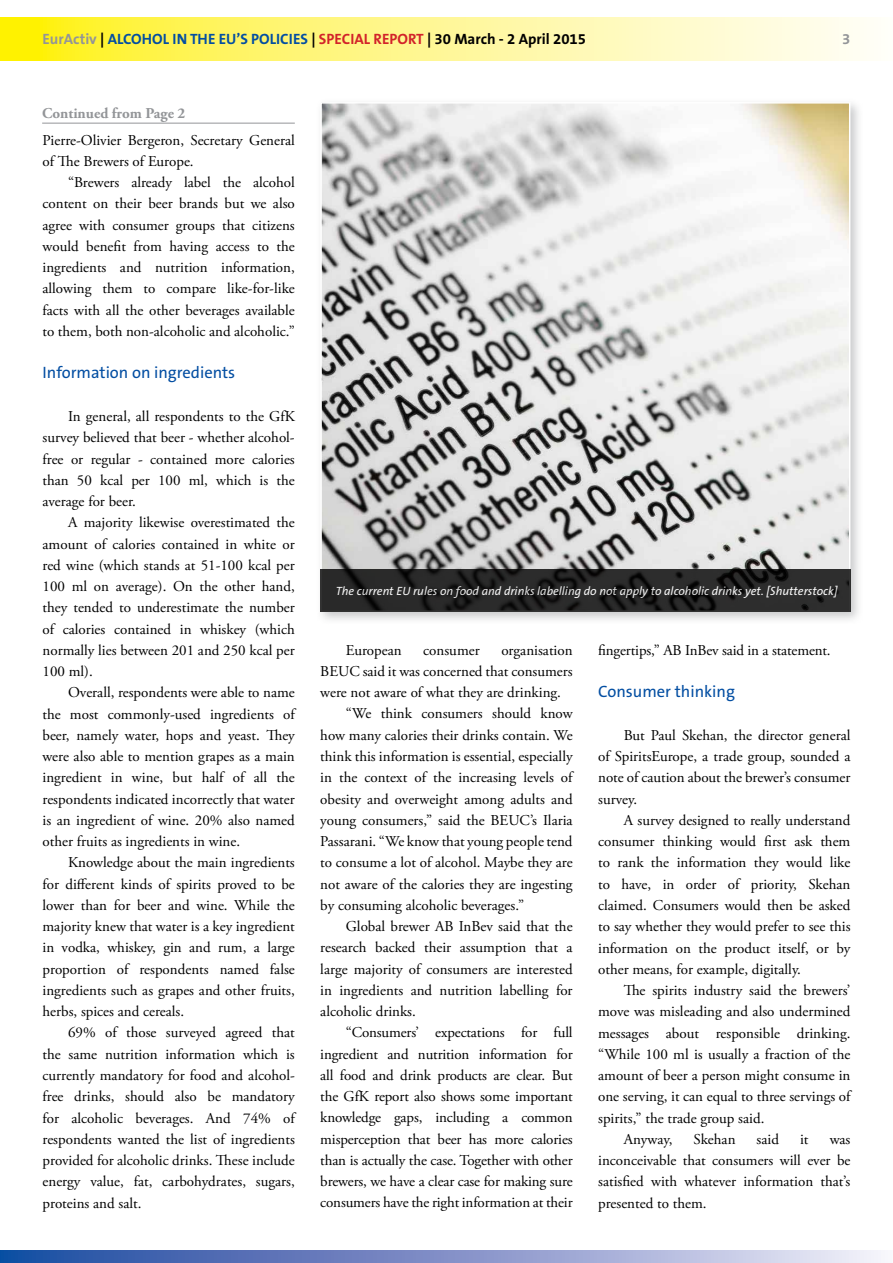
<style>
.page{position:relative;width:893px;height:1263px;background:#fff}
.page>*{position:absolute;margin:0;border:0;box-sizing:border-box;transform-origin:0 0}
.t1{font:16.5px "The Sans B5 Plain";color:#034ea2}
.t2{font:15px/21.3px "Adobe Garamond Pro";color:#000;text-align:justify}
.t3{font:700 15px "The Sans B7";color:#034ea2}
.t4{font:700 15px "Adobe Garamond Pro";color:#939598}
.t5{font:700 15px "The Sans B7";color:#939598}
.t6{font:italic 12px "The Sans B5 Plain";color:#fff}
.s1{color:#939598}
.s2{color:#000}
.s3{color:#d2232a}
</style>
<div class="page">
<svg style="left:0;top:18px;width:867px;height:42px;background:#fff78d"></svg>
<svg style="left:0;top:1250px;width:881px;height:13px;background:#8295c9"></svg>
<hr style="left:42px;top:123px;width:253px;height:1px;background:#939598">
<div style="left:316px;top:97px;width:548px;height:528px;background:#939598;opacity:.5"></div>
<img style="left:323px;top:105px;width:524px;height:464px">
<svg style="left:320px;top:569px;width:530px;height:43px;background:#242424"></svg>
<p class="t3" style="left:43px;top:31px;width:545px"><span class="s1">EurActiv</span> <span class="s2">|</span> ALCOHOL IN THE EU’S POLICIES <span class="s2">|</span> <span class="s3">SPECIAL REPORT</span> <span class="s2">| 30 March - 2 April 2015</span></p>
<p class="t5" style="left:842px;top:31px;width:10px">3</p>
<p class="t4" style="left:42px;top:105px;width:145px">Continued from Page 2</p>
<p class="t2" style="left:43px;top:130px;width:254px">Pierre-Olivier Bergeron, Secretary General of The Brewers of Europe.</p>
<p class="t2" style="left:43px;top:172px;width:254px;text-indent:26px">“Brewers already label the alcohol content on their beer brands but we also agree with consumer groups that citizens would benefit from having access to the ingredients and nutrition information, allowing them to compare like-for-like facts with all the other beverages available to them, both non-alcoholic and alcoholic.”</p>
<p class="t1" style="left:43px;top:364px;width:194px">Information on ingredients</p>
<p class="t2" style="left:43px;top:406px;width:254px;text-indent:26px">In general, all respondents to the GfK survey believed that beer - whether alcohol&shy;free or regular - contained more calories than 50 kcal per 100 ml, which is the average for beer.</p>
<p class="t2" style="left:43px;top:512px;width:254px;text-indent:26px">A majority likewise overestimated the amount of calories contained in white or red wine (which stands at 51-100 kcal per 100 ml on average). On the other hand, they tended to underestimate the number of calories contained in whiskey (which normally lies between 201 and 250 kcal per 100 ml).</p>
<p class="t2" style="left:43px;top:682px;width:254px;text-indent:26px">Overall, respondents were able to name the most commonly-used ingredients of beer, namely water, hops and yeast. They were also able to mention grapes as a main ingredient in wine, but half of all the respondents indicated incorrectly that water is an ingredient of wine. 20% also named other fruits as ingredients in wine.</p>
<p class="t2" style="left:43px;top:852px;width:254px;text-indent:26px">Knowledge about the main ingredients for different kinds of spirits proved to be lower than for beer and wine. While the majority knew that water is a key ingredient in vodka, whiskey, gin and rum, a large proportion of respondents named false ingredients such as grapes and other fruits, herbs, spices and cereals.</p>
<p class="t2" style="left:43px;top:1022px;width:254px;text-indent:26px">69% of those surveyed agreed that the same nutrition information which is currently mandatory for food and alcohol&shy;free drinks, should also be mandatory for alcoholic beverages. And 74% of respondents wanted the list of ingredients provided for alcoholic drinks. These include energy value, fat, carbohydrates, sugars, proteins and salt.</p>
<p class="t6" style="left:336px;top:585px;width:503px">The current EU rules on food and drinks labelling do not apply to alcoholic drinks yet. [Shutterstock]</p>
<p class="t2" style="left:346px;top:640px;width:57px">European</p>
<p class="t2" style="left:423px;top:640px;width:58px">consumer</p>
<p class="t2" style="left:501px;top:640px;width:73px">organisation</p>
<p class="t2" style="left:320px;top:661px;width:254px">BEUC said it was concerned that consumers</p>
<p class="t2" style="left:320px;top:682px;width:242px">were not aware of what they are drinking.</p>
<p class="t2" style="left:346px;top:704px;width:228px">“We think consumers should know</p>
<p class="t2" style="left:320px;top:725px;width:254px">how many calories their drinks contain. We</p>
<p class="t2" style="left:320px;top:746px;width:254px">think this information is essential, especially</p>
<p class="t2" style="left:320px;top:767px;width:254px">in the context of the increasing levels of</p>
<p class="t2" style="left:320px;top:789px;width:254px">obesity and overweight among adults and</p>
<p class="t2" style="left:320px;top:810px;width:254px">young consumers,” said the BEUC’s Ilaria</p>
<p class="t2" style="left:320px;top:831px;width:254px">Passarani. “We know that young people tend</p>
<p class="t2" style="left:320px;top:852px;width:254px">to consume a lot of alcohol. Maybe they are</p>
<p class="t2" style="left:320px;top:874px;width:254px">not aware of the calories they are ingesting</p>
<p class="t2" style="left:320px;top:895px;width:205px">by consuming alcoholic beverages.”</p>
<p class="t2" style="left:346px;top:916px;width:228px">Global brewer AB InBev said that the</p>
<p class="t2" style="left:320px;top:937px;width:254px">research backed their assumption that a</p>
<p class="t2" style="left:320px;top:959px;width:254px">large majority of consumers are interested</p>
<p class="t2" style="left:320px;top:980px;width:254px">in ingredients and nutrition labelling for</p>
<p class="t2" style="left:320px;top:1001px;width:97px">alcoholic drinks.</p>
<p class="t2" style="left:346px;top:1022px;width:228px">“Consumers’ expectations for full</p>
<p class="t2" style="left:320px;top:1044px;width:254px">ingredient and nutrition information for</p>
<p class="t2" style="left:320px;top:1065px;width:254px">all food and drink products are clear. But</p>
<p class="t2" style="left:320px;top:1086px;width:254px">the GfK report also shows some important</p>
<p class="t2" style="left:320px;top:1107px;width:254px">knowledge gaps, including a common</p>
<p class="t2" style="left:320px;top:1129px;width:254px">misperception that beer has more calories</p>
<p class="t2" style="left:320px;top:1150px;width:254px">than is actually the case. Together with other</p>
<p class="t2" style="left:320px;top:1171px;width:254px">brewers, we have a clear case for making sure</p>
<p class="t2" style="left:320px;top:1192px;width:254px">consumers have the right information at their</p>
<p class="t2" style="left:598px;top:640px;width:234px">fingertips,” AB InBev said in a statement.</p>
<p class="t1" style="left:598px;top:683px;width:138px">Consumer thinking</p>
<p class="t2" style="left:598px;top:725px;width:254px;text-indent:26px">But Paul Skehan, the director general of SpiritsEurope, a trade group, sounded a note of caution about the brewer’s consumer survey.</p>
<p class="t2" style="left:598px;top:810px;width:254px;text-indent:26px">A survey designed to really understand consumer thinking would first ask them to rank the information they would like to have, in order of priority, Skehan claimed. Consumers would then be asked to say whether they would prefer to see this information on the product itself, or by other means, for example, digitally.</p>
<p class="t2" style="left:624px;top:980px;width:228px">The spirits industry said the brewers’</p>
<p class="t2" style="left:598px;top:1001px;width:254px">move was misleading and also undermined</p>
<p class="t2" style="left:598px;top:1023px;width:254px">messages about responsible drinking.</p>
<p class="t2" style="left:598px;top:1044px;width:254px">“While 100 ml is usually a fraction of the</p>
<p class="t2" style="left:598px;top:1065px;width:254px">amount of beer a person might consume in</p>
<p class="t2" style="left:598px;top:1086px;width:254px">one serving, it can equal to three servings of</p>
<p class="t2" style="left:598px;top:1108px;width:168px">spirits,” the trade group said.</p>
<p class="t2" style="left:624px;top:1129px;width:50px">Anyway,</p>
<p class="t2" style="left:694px;top:1129px;width:43px">Skehan</p>
<p class="t2" style="left:757px;top:1129px;width:24px">said</p>
<p class="t2" style="left:800px;top:1129px;width:10px">it</p>
<p class="t2" style="left:598px;top:1129px;width:254px;text-indent:231px">was inconceivable that consumers will ever be satisfied with whatever information that’s presented to them.</p>
</div>
